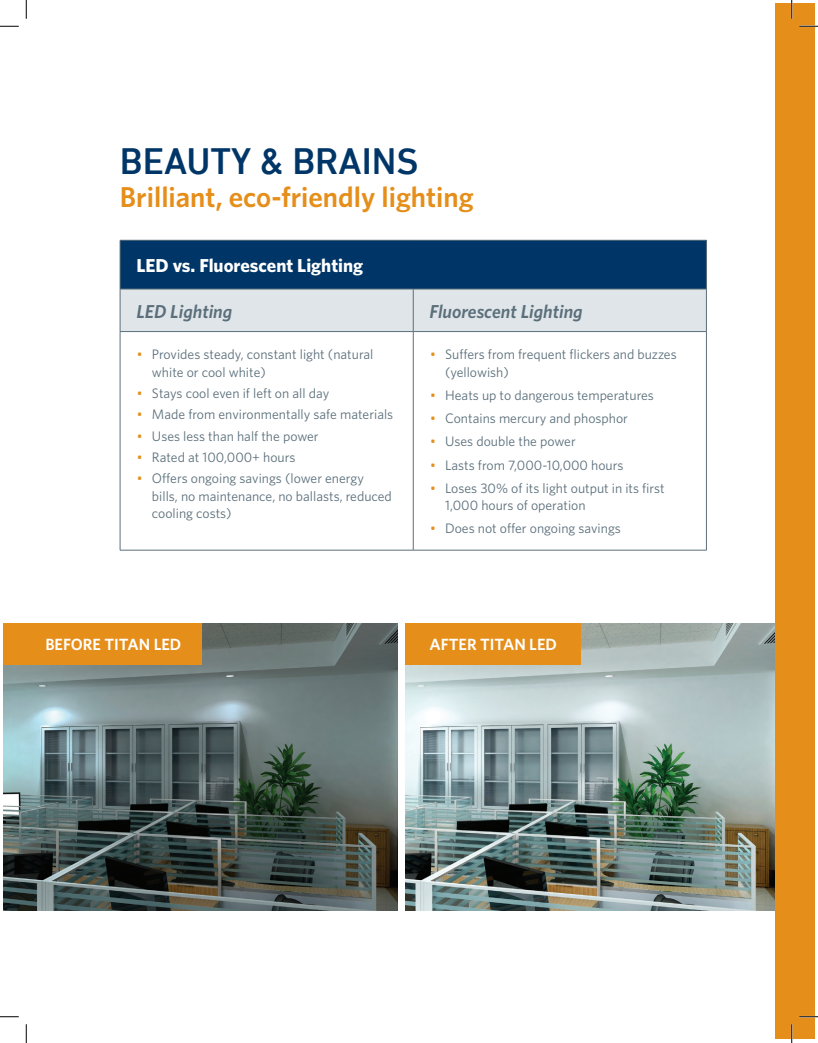
<style>
.page{position:relative;width:818px;height:1043px;background:#fff}
.page>*{position:absolute;margin:0;border:0;box-sizing:border-box;transform-origin:0 0}
.t1{font:500 37.5px "DIN Next W01";color:#003667}
.Subhead{font:600 28.75px "Whitney";color:#e58e19}
.t2{font:italic 600 18.75px "Whitney";color:#5b6f7b}
.t3{font:700 18.75px "Whitney";color:#fff}
.t4{font:600 16.25px "Whitney";color:#fff}
.t5{font:13.75px/17.5px "Whitney";color:#5b6f7b}
.s1{color:#e58e19}
</style>
<div class="page">
<img style="left:4px;top:623px;width:394px;height:287px">
<img style="left:405px;top:623px;width:370px;height:287px">
<div style="left:4px;top:623px;width:198px;height:41px;background:#e58e19"></div>
<div style="left:405px;top:623px;width:176px;height:41px;background:#e58e19"></div>
<div style="left:775px;top:4px;width:39px;height:1035px;background:#e58e19"></div>
<div style="left:120px;top:240px;width:586px;height:49px;background:#003667"></div>
<div style="left:121px;top:290px;width:585px;height:41px;background:#dfe5e9"></div>
<hr style="left:120px;top:240px;width:293px;height:1px;background:#5b6f7b">
<hr style="left:120px;top:240px;width:1px;height:49px;background:#5b6f7b">
<hr style="left:413px;top:240px;width:293px;height:1px;background:#5b6f7b">
<hr style="left:706px;top:240px;width:1px;height:49px;background:#5b6f7b">
<hr style="left:120px;top:289px;width:293px;height:1px;background:#5b6f7b">
<hr style="left:120px;top:289px;width:1px;height:42px;background:#5b6f7b">
<hr style="left:413px;top:289px;width:293px;height:1px;background:#5b6f7b">
<hr style="left:413px;top:289px;width:1px;height:42px;background:#5b6f7b">
<hr style="left:706px;top:289px;width:1px;height:42px;background:#5b6f7b">
<hr style="left:120px;top:331px;width:293px;height:1px;background:#5b6f7b">
<hr style="left:120px;top:332px;width:1px;height:218px;background:#5b6f7b">
<hr style="left:413px;top:331px;width:293px;height:1px;background:#5b6f7b">
<hr style="left:413px;top:332px;width:1px;height:218px;background:#5b6f7b">
<hr style="left:706px;top:332px;width:1px;height:218px;background:#5b6f7b">
<hr style="left:120px;top:550px;width:293px;height:1px;background:#5b6f7b">
<hr style="left:413px;top:550px;width:293px;height:1px;background:#5b6f7b">
<svg style="left:0;top:25px;width:19px;height:2px"></svg>
<svg style="left:799px;top:25px;width:19px;height:2px"></svg>
<svg style="left:0;top:1016px;width:19px;height:1px"></svg>
<svg style="left:799px;top:1015px;width:19px;height:2px"></svg>
<svg style="left:25px;top:0;width:2px;height:19px"></svg>
<svg style="left:25px;top:1024px;width:2px;height:18px"></svg>
<svg style="left:790px;top:0;width:2px;height:19px"></svg>
<svg style="left:790px;top:1024px;width:2px;height:18px"></svg>
<p class="t1" style="left:120px;top:140px;width:300px">BEAUTY &amp; BRAINS</p>
<p class="Subhead" style="left:120px;top:178px;width:355px">Brilliant, eco-friendly lighting</p>
<p class="t3" style="left:136px;top:252px;width:228px">LED vs. Fluorescent Lighting</p>
<p class="t2" style="left:136px;top:299px;width:97px">LED Lighting</p>
<p class="t2" style="left:429px;top:299px;width:155px">Fluorescent Lighting</p>
<p class="t5" style="left:152px;top:345px;width:223px;text-indent:-15px"><span class="s1">•</span> Provides steady, constant light (natural white or cool white)</p>
<p class="t5" style="left:137px;top:384px;width:194px"><span class="s1">•</span> Stays cool even if left on all day</p>
<p class="t5" style="left:137px;top:405px;width:258px"><span class="s1">•</span> Made from environmentally safe materials</p>
<p class="t5" style="left:137px;top:427px;width:183px"><span class="s1">•</span> Uses less than half the power</p>
<p class="t5" style="left:137px;top:448px;width:160px"><span class="s1">•</span> Rated at 100,000+ hours</p>
<p class="t5" style="left:152px;top:469px;width:241px;text-indent:-15px"><span class="s1">•</span> Offers ongoing savings (lower energy bills, no maintenance, no ballasts, reduced cooling costs)</p>
<p class="t5" style="left:445px;top:345px;width:233px;text-indent:-15px"><span class="s1">•</span> Suffers from frequent flickers and buzzes (yellowish)</p>
<p class="t5" style="left:430px;top:386px;width:225px"><span class="s1">•</span> Heats up to dangerous temperatures</p>
<p class="t5" style="left:430px;top:409px;width:199px"><span class="s1">•</span> Contains mercury and phosphor</p>
<p class="t5" style="left:430px;top:432px;width:147px"><span class="s1">•</span> Uses double the power</p>
<p class="t5" style="left:430px;top:455px;width:195px"><span class="s1">•</span> Lasts from 7,000-10,000 hours</p>
<p class="t5" style="left:445px;top:479px;width:221px;text-indent:-15px"><span class="s1">•</span> Loses 30% of its light output in its first<br>1,000 hours of operation</p>
<p class="t5" style="left:430px;top:519px;width:192px"><span class="s1">•</span> Does not offer ongoing savings</p>
<p class="t4" style="left:45px;top:633px;width:137px">BEFORE TITAN LED</p>
<p class="t4" style="left:429px;top:633px;width:129px">AFTER TITAN LED</p>
</div>
